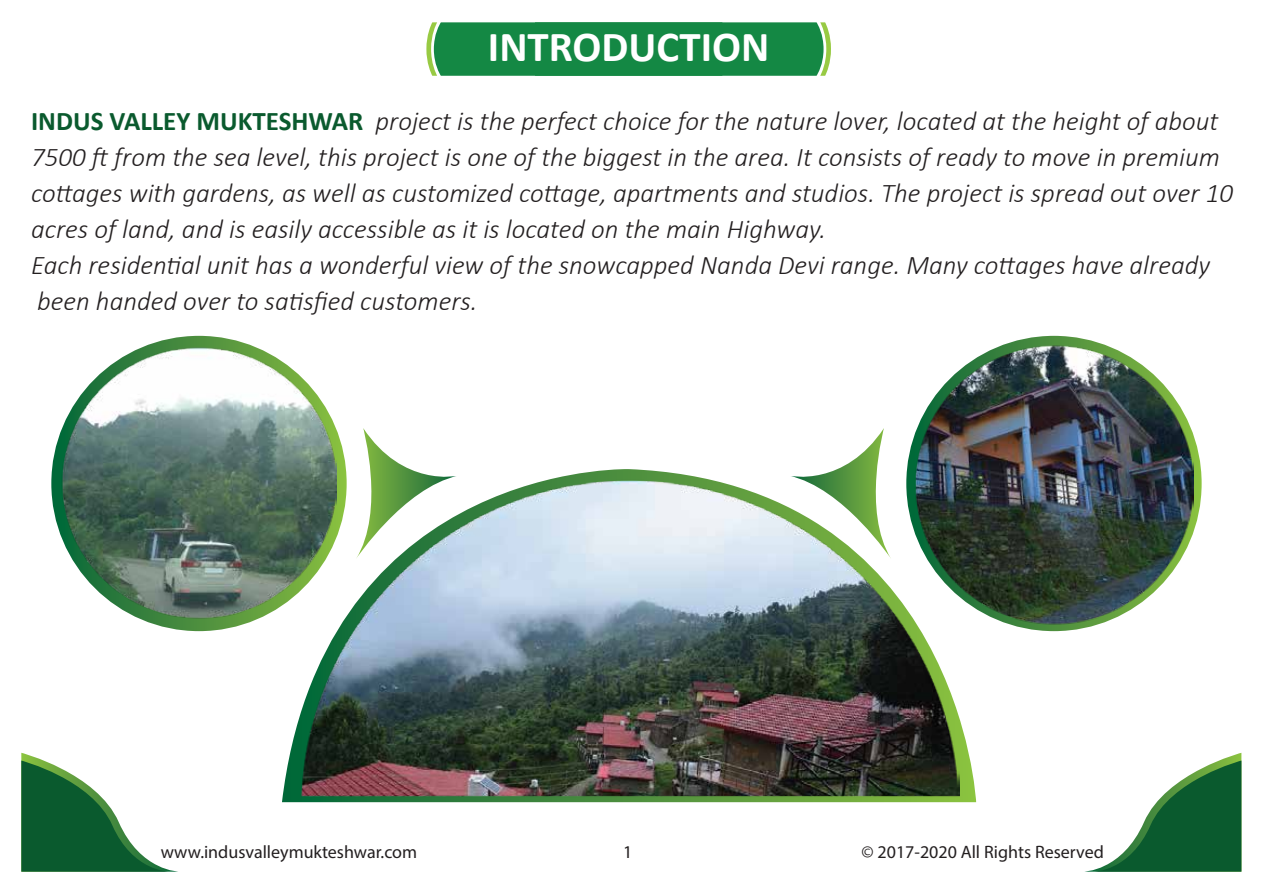
<style>
.page{position:relative;width:1263px;height:893px;background:#fff}
.page>*{position:absolute;margin:0;border:0;box-sizing:border-box;transform-origin:0 0}
.t1{font:700 42.9px "Calibri";color:#fff}
.t2{font:italic 300 27px/36px "Calibri";color:#231f20}
.t3{font:18px "Myriad Pro";color:#231f20}
.s1{font-weight:700;font-style:normal;color:#0a5a2e}
</style>
<div class="page">
<svg style="left:21px;top:753px;width:157px;height:119px"></svg>
<svg style="left:1085px;top:753px;width:156px;height:119px"></svg>
<svg style="left:842px;top:428px;width:42px;height:39px"></svg>
<svg style="left:363px;top:428px;width:42px;height:39px"></svg>
<img style="left:51px;top:343px;width:285px;height:281px">
<img style="left:275px;top:467px;width:684px;height:336px">
<img style="left:905px;top:340px;width:289px;height:289px">
<svg style="left:426px;top:22px;width:405px;height:54px;background:#1e8d49"></svg>
<h1 class="t1" style="left:488px;top:16px;width:283px">INTRODUCTION</h1>
<p class="t2" style="left:31px;top:103px;width:1203px"><span class="s1">INDUS VALLEY MUKTESHWAR</span> project is the perfect choice for the nature lover, located at the height of about 7500 ft from the sea level, this project is one of the biggest in the area. It consists of ready to move in premium cottages with gardens, as well as customized cottage, apartments and studios. The project is spread out over 10 acres of land, and is easily accessible as it is located on the main Highway.<br>Each residential unit has a wonderful view of the snowcapped Nanda Devi range. Many cottages have already been handed over to satisfied customers.</p>
<p class="t3" style="left:161px;top:841px;width:258px">www.indusvalleymukteshwar.com</p>
<p class="t3" style="left:623px;top:841px;width:11px">1</p>
<p class="t3" style="left:861px;top:841px;width:244px">© 2017-2020 All Rights Reserved</p>
</div>
